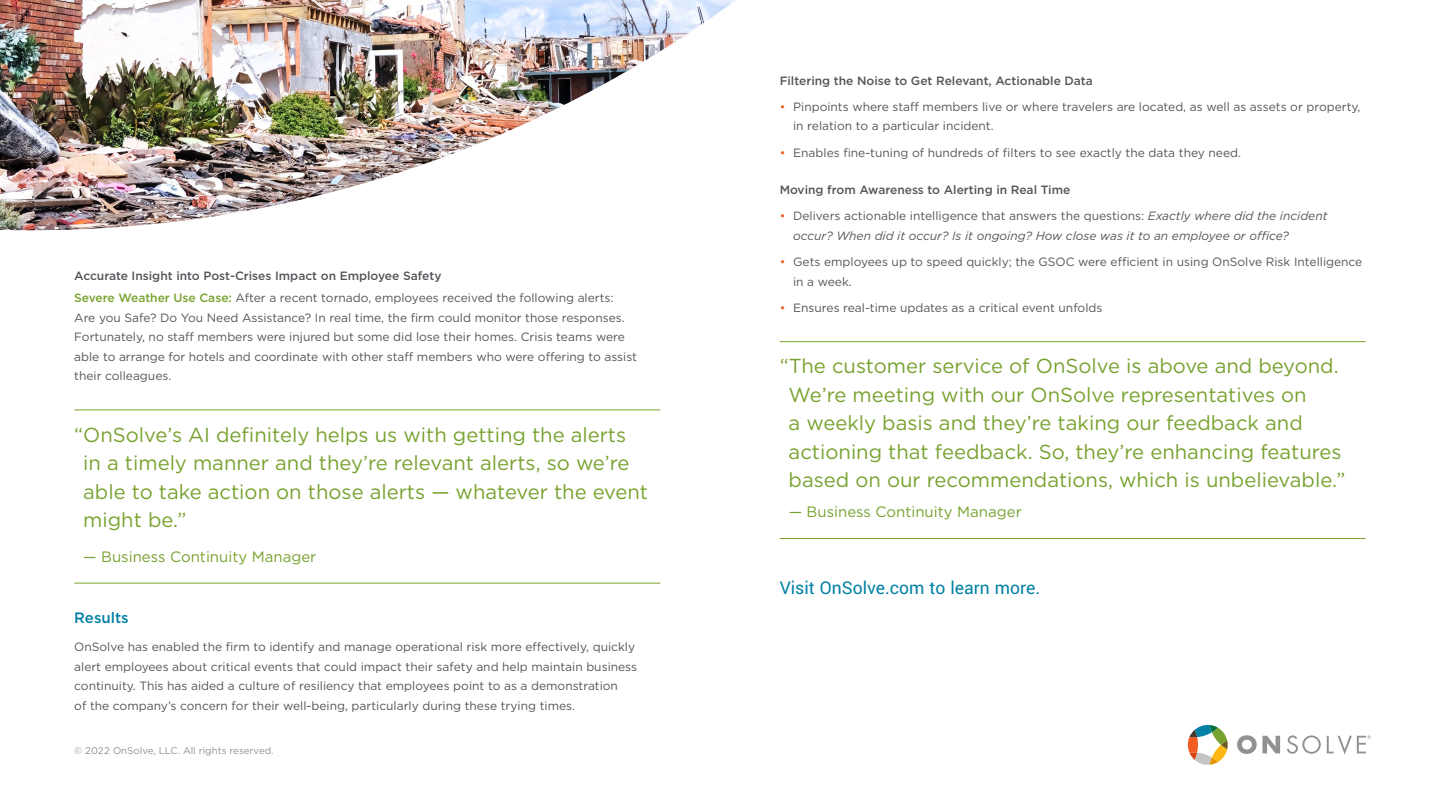
<style>
.page{position:relative;width:1440px;height:810px;background:#fff}
.page>*{position:absolute;margin:0;border:0;box-sizing:border-box;transform-origin:0 0}
.t1{font:20.25px/28.5px "Gotham";color:#78a22f}
.t2{font:19.5px "Yantramanav";color:#0081a5}
.t3{font:15px "Gotham";color:#78a22f}
.t4{font:500 15px "Gotham";color:#0081a5}
.t5{font:12px/19.5px "Gotham";color:#53565a}
.t6{font:italic 12px/19.5px "Gotham";color:#53565a}
.t7{font:500 12px "Gotham";color:#53565a}
.t8{font:9.75px "Gotham";color:#919194}
.s1{font-weight:500}
.s2{font-weight:500;color:#78a22f}
.s3{color:#f15c22}
.s4{font-style:normal;color:#f15c22}
.s5{font-style:normal}
</style>
<div class="page">
<svg style="left:1187px;top:724px;width:41px;height:40px"></svg>
<svg style="left:1237px;top:735px;width:43px;height:19px"></svg>
<svg style="left:1287px;top:735px;width:34px;height:19px"></svg>
<svg style="left:1327px;top:735px;width:44px;height:19px"></svg>
<img style="left:0;top:0;width:736px;height:230px">
<hr style="left:74px;top:410px;width:586px;height:1px;background:#78a22f">
<hr style="left:74px;top:583px;width:586px;height:1px;background:#78a22f">
<hr style="left:780px;top:341px;width:586px;height:1px;background:#78a22f">
<hr style="left:780px;top:538px;width:586px;height:1px;background:#78a22f">
<p class="t5" style="left:74px;top:265px;width:541px;line-height:21.8px"><span class="s1">Accurate Insight into Post-Crises Impact on Employee Safety<br></span><span class="s2">Severe Weather Use Case:</span> After a recent tornado, employees received the following alerts:</p>
<p class="t5" style="left:74px;top:307px;width:564px">Are you Safe? Do You Need Assistance? In real time, the firm could monitor those responses.<br>Fortunately, no staff members were injured but some did lose their homes. Crisis teams were able to arrange for hotels and coordinate with other staff members who were offering to assist their colleagues.</p>
<h1 class="t1" style="left:83px;top:420px;width:566px;text-indent:-9px">“OnSolve’s AI definitely helps us with getting the alerts in a timely manner and they’re relevant alerts, so we’re able to take action on those alerts — whatever the event might be.”</h1>
<p class="t3" style="left:83px;top:547px;width:235px">— Business Continuity Manager</p>
<p class="t4" style="left:74px;top:608px;width:56px">Results</p>
<p class="t5" style="left:74px;top:637px;width:564px">OnSolve has enabled the firm to identify and manage operational risk more effectively, quickly alert employees about critical events that could impact their safety and help maintain business continuity. This has aided a culture of resiliency that employees point to as a demonstration<br>of the company’s concern for their well-being, particularly during these trying times.</p>
<p class="t8" style="left:74px;top:745px;width:201px">© 2022 OnSolve, LLC. All rights reserved.</p>
<p class="t7" style="left:780px;top:73px;width:315px">Filtering the Noise to Get Relevant, Actionable Data</p>
<p class="t5" style="left:793px;top:97px;width:569px;text-indent:-14px"><span class="s3">•</span> Pinpoints where staff members live or where travelers are located, as well as assets or property, in relation to a particular incident.</p>
<p class="t5" style="left:780px;top:142px;width:463px"><span class="s3">•</span> Enables fine-tuning of hundreds of filters to see exactly the data they need.</p>
<p class="t7" style="left:780px;top:182px;width:292px">Moving from Awareness to Alerting in Real Time</p>
<p class="t6" style="left:793px;top:206px;width:536px;text-indent:-14px"><span class="s4">•</span> <span class="s5">Delivers actionable intelligence that answers the questions:</span> Exactly where did the incident occur? When did it occur? Is it ongoing? How close was it to an employee or office?</p>
<p class="t5" style="left:793px;top:252px;width:571px;text-indent:-14px"><span class="s3">•</span> Gets employees up to speed quickly; the GSOC were efficient in using OnSolve Risk Intelligence in a week.</p>
<p class="t5" style="left:780px;top:298px;width:324px"><span class="s3">•</span> Ensures real-time updates as a critical event unfolds</p>
<p class="t1" style="left:789px;top:352px;width:558px;text-indent:-9px">“The customer service of OnSolve is above and beyond.<br>We’re meeting with our OnSolve representatives on<br>a weekly basis and they’re taking our feedback and actioning that feedback. So, they’re enhancing features based on our recommendations, which is unbelievable.”</p>
<p class="t3" style="left:789px;top:502px;width:235px">— Business Continuity Manager</p>
<h2 class="t2" style="left:780px;top:576px;width:262px">Visit OnSolve.com to learn more.</h2>
</div>
